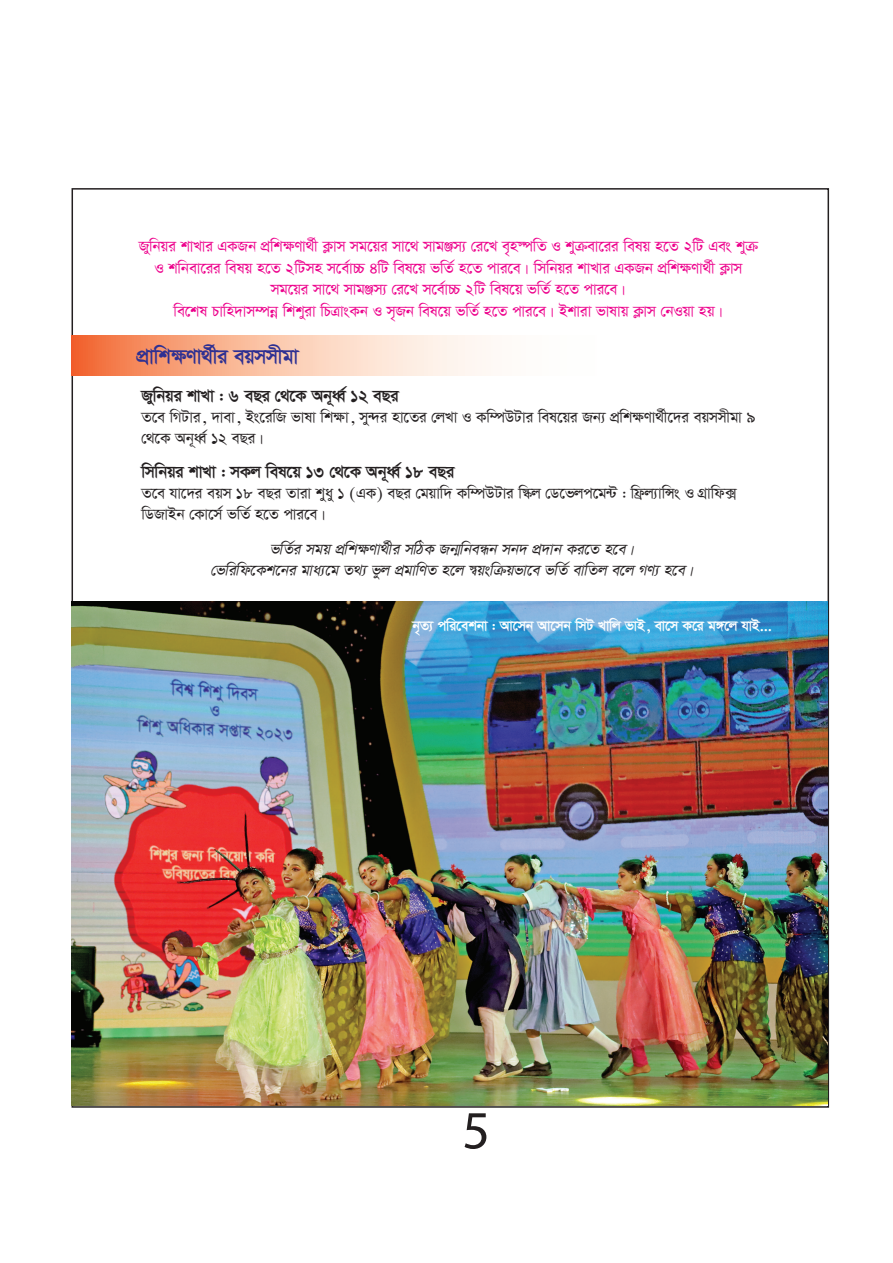
<style>
.page{position:relative;width:893px;height:1263px;background:#fff}
.page>*{position:absolute;margin:0;border:0;box-sizing:border-box;transform-origin:0 0}
.t1{font:54px "Myriad Pro";color:#231f20}
.t2{font:700 24px "Sutonny MJ";color:#2e3092}
.t3{font:700 19.5px "Sutonny MJ";color:#231f20}
.t4{font:18px/21.6px "Sutonny MJ";color:#ed028c;text-align:center}
.t5{font:18px/21px "Sutonny MJ";color:#231f20}
.t6{font:italic 18px/21px "Sutonny MJ";color:#231f20;text-align:center}
.t7{font:700 16.5px "Sutonny MJ";color:#fff}
</style>
<div class="page">
<svg style="left:71px;top:335px;width:420px;height:41px;background:#fabfa4"></svg>
<img style="left:71px;top:601px;width:756px;height:504px">
<p class="t4" style="left:139px;top:237px;width:622px">RYWBQI KVLVI GKRB CÖWKŸYV_©XK¬VM MG‡QI MV‡_ MVGÄM¨ †I‡L E„N¯ÚWZ I KYΜEV‡II WELQ N‡Z 2WU GES KYΜ I KWBEV‡II WELQ N‡Z 2WUMN M‡E©V”P 4WU WEL‡Q FWZ©N‡Z CVI‡E| WMWBQI KVLVI GKRB CÖWKŸYV_©XK¬VM MG‡QI MV‡_ MVGÄM¨ †I‡L M‡E©V”P 2WU WEL‡Q FWZ©N‡Z CVI‡E|<br>WE‡KL PVWN`VM¤ÚBŒWKKYIV WPÎVSKB I M„RB WEL‡Q FWZ©N‡Z CVI‡E| BKVIV FVLVQ K¬VM †BIQV NQ|</p>
<h2 class="t2" style="left:137px;top:343px;width:163px">CÖVWKŸYV_©XI EQMMXGV</h2>
<p class="t3" style="left:142px;top:385px;width:258px">RYWBQI KVLV : 6 EQI †_‡K AB~AŸ©12 EQI</p>
<p class="t5" style="left:142px;top:407px;width:616px">Z‡E WMUVI, `VEV, BS‡IWR FVLV WKŸV, MY›`I NV‡ZI †JLV I KW¤ÚDUVI WEL‡QI RB¨ CÖWKŸYV_©X‡`I EQMMXGV 9 †_‡K AB~AŸ©12 EQI|</p>
<p class="t3" style="left:142px;top:461px;width:314px">WMWBQI KVLV : MKJ WEL‡Q 13 †_‡K AB~AŸ©18 EQI</p>
<p class="t5" style="left:142px;top:484px;width:596px">Z‡E HV‡`I EQM 18 EQI ZVIV KYAY1 (GK) EQI †GQVW` KW¤ÚDUVI W¯‹J †W‡FJC‡G›U : WD«J¨VWÝS I MÖVWD·<br>WWRVBB †KV‡M©FWZ©N‡Z CVI‡E|</p>
<p class="t6" style="left:212px;top:539px;width:484px">FWZ©I MGQ CÖWKŸYV_©XI MWVK RB¥WBEÜB MB` CÖ`VB KI‡Z N‡E|<br>†FWIWD‡KK‡BI GVA¨‡G Z_¨ FZJ CÖGVWYZ N‡J ¯^QSWΜQFV‡E FWZ©EVWZJ E‡J MY¨ N‡E|</p>
<p class="t7" style="left:413px;top:616px;width:360px">B„Z¨ CWI‡EKBV : AV‡MB AV‡MB WMU LVWJ FVB, EV‡M K‡I G½‡J HVB...</p>
<h1 class="t1" style="left:462px;top:1097px;width:29px">5</h1>
</div>
